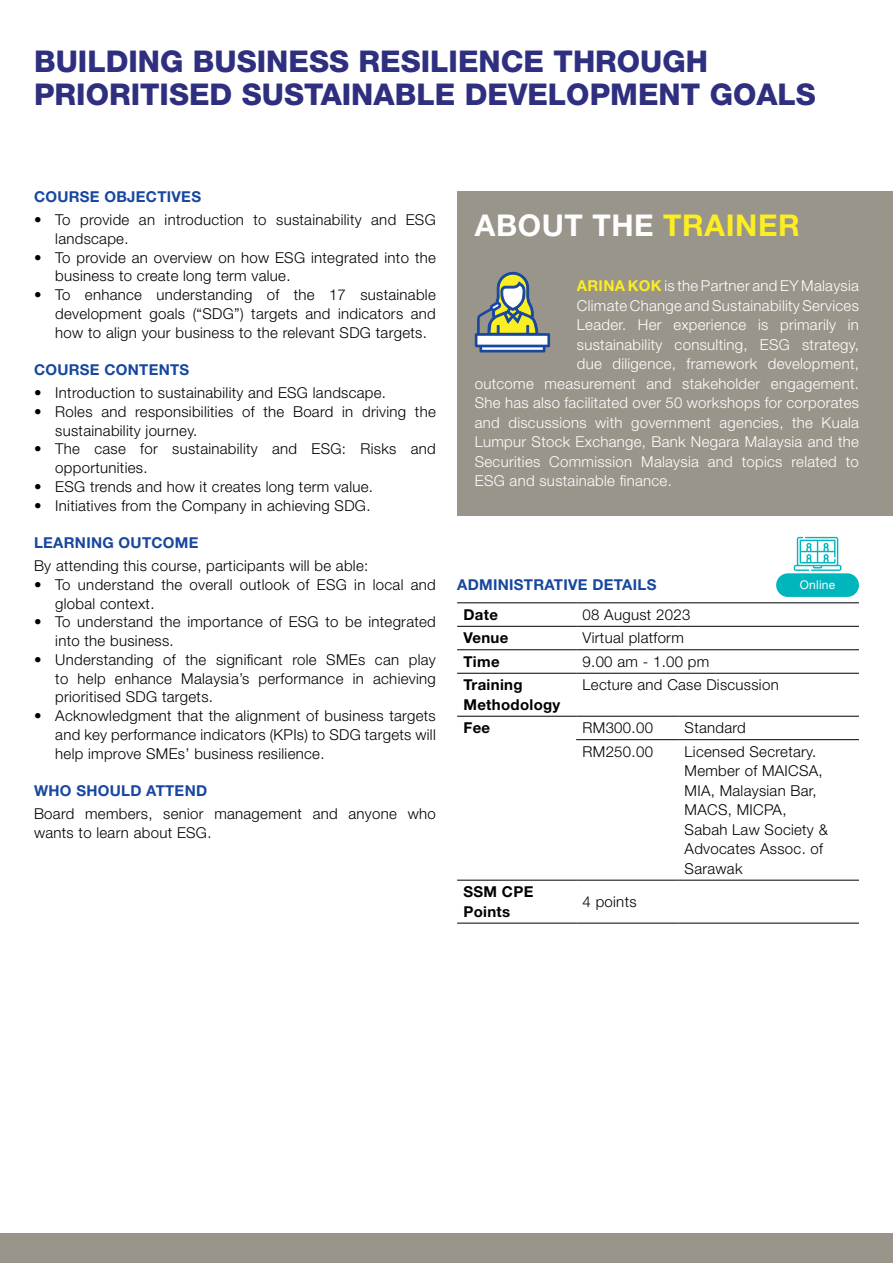
<style>
.page{position:relative;width:893px;height:1263px;background:#fff}
.page>*{position:absolute;margin:0;border:0;box-sizing:border-box;transform-origin:0 0}
.t1{font:800 30px/33px "Helvetica Neue LT Std";color:#2f2f80}
.t2{font:700 30px "Helvetica Neue LT Std";letter-spacing:.02em;color:#fff}
.t3{font:300 15px/18.8px "Helvetica Neue LT Std";letter-spacing:.02em;color:#000}
.t4{font:300 15px "Helvetica Neue LT Std";letter-spacing:.02em;color:#fff}
.t5{font:700 15px "Helvetica Neue LT Std";letter-spacing:.02em;color:#17479e}
.t6{font:700 15px/19.5px "Helvetica Neue LT Std";letter-spacing:.02em;color:#000}
.t7{font:12px "Helvetica Neue LT Std";letter-spacing:.02em;color:#fff}
.s1{color:#fbee23}
.s2{font-weight:700;color:#fbee23}
</style>
<div class="page">
<div style="left:0;top:1233px;width:893px;height:30px;background:#9a958a"></div>
<div style="left:457px;top:191px;width:436px;height:325px;background:#9a958a"></div>
<svg style="left:475px;top:271px;width:75px;height:81px"></svg>
<hr style="left:457px;top:603px;width:119px;height:1px;background:#000">
<hr style="left:576px;top:603px;width:102px;height:1px;background:#000">
<hr style="left:678px;top:603px;width:181px;height:1px;background:#000">
<hr style="left:457px;top:626px;width:119px;height:1px;background:#000">
<hr style="left:576px;top:626px;width:102px;height:1px;background:#000">
<hr style="left:678px;top:626px;width:181px;height:1px;background:#000">
<hr style="left:457px;top:649px;width:119px;height:1px;background:#000">
<hr style="left:576px;top:649px;width:102px;height:1px;background:#000">
<hr style="left:678px;top:649px;width:181px;height:1px;background:#000">
<hr style="left:457px;top:673px;width:119px;height:1px;background:#000">
<hr style="left:576px;top:673px;width:102px;height:1px;background:#000">
<hr style="left:678px;top:673px;width:181px;height:1px;background:#000">
<hr style="left:457px;top:716px;width:119px;height:1px;background:#000">
<hr style="left:576px;top:716px;width:102px;height:1px;background:#000">
<hr style="left:678px;top:716px;width:181px;height:1px;background:#000">
<hr style="left:576px;top:739px;width:102px;height:1px;background:#000">
<hr style="left:678px;top:739px;width:181px;height:1px;background:#000">
<hr style="left:457px;top:880px;width:119px;height:1px;background:#000">
<hr style="left:576px;top:880px;width:102px;height:1px;background:#000">
<hr style="left:678px;top:880px;width:181px;height:1px;background:#000">
<hr style="left:457px;top:923px;width:119px;height:1px;background:#000">
<hr style="left:576px;top:923px;width:102px;height:1px;background:#000">
<hr style="left:678px;top:923px;width:181px;height:1px;background:#000">
<svg style="left:794px;top:537px;width:47px;height:34px"></svg>
<div style="left:776px;top:573px;width:83px;height:24px;background:#00b6bd;border-radius:12px"></div>
<h1 class="t1" style="left:34px;top:45px;width:783px">BUILDING BUSINESS RESILIENCE THROUGH<br>PRIORITISED SUSTAINABLE DEVELOPMENT GOALS</h1>
<p class="t5" style="left:34px;top:187px;width:169px">COURSE OBJECTIVES</p>
<p class="t3" style="left:55px;top:210px;width:382px;text-indent:-21px">• To provide an introduction to sustainability and ESG landscape.</p>
<p class="t3" style="left:55px;top:248px;width:382px;text-indent:-21px">• To provide an overview on how ESG integrated into the business to create long term value.</p>
<p class="t3" style="left:55px;top:285px;width:382px;text-align:justify;text-indent:-21px">• To enhance understanding of the 17 sustainable development goals (“SDG”) targets and indicators and how to align your business to the relevant SDG targets.</p>
<p class="t5" style="left:34px;top:360px;width:157px">COURSE CONTENTS</p>
<p class="t3" style="left:34px;top:383px;width:354px">• Introduction to sustainability and ESG landscape.</p>
<p class="t3" style="left:55px;top:402px;width:382px;text-indent:-21px">• Roles and responsibilities of the Board in driving the sustainability journey.</p>
<p class="t3" style="left:55px;top:439px;width:382px;text-indent:-21px">• The case for sustainability and ESG: Risks and opportunities.</p>
<p class="t3" style="left:34px;top:477px;width:341px">• ESG trends and how it creates long term value.</p>
<p class="t3" style="left:34px;top:496px;width:338px">• Initiatives from the Company in achieving SDG.</p>
<p class="t5" style="left:34px;top:533px;width:166px">LEARNING OUTCOME</p>
<p class="t3" style="left:34px;top:556px;width:336px">By attending this course, participants will be able:</p>
<p class="t3" style="left:55px;top:575px;width:382px;text-indent:-21px">• To understand the overall outlook of ESG in local and global context.</p>
<p class="t3" style="left:55px;top:612px;width:382px;text-indent:-21px">• To understand the importance of ESG to be integrated into the business.</p>
<p class="t3" style="left:55px;top:650px;width:382px;text-align:justify;text-indent:-21px">• Understanding of the significant role SMEs can play to help enhance Malaysia’s performance in achieving prioritised SDG targets.</p>
<p class="t3" style="left:55px;top:706px;width:382px;text-align:justify;text-indent:-21px">• Acknowledgment that the alignment of business targets and key performance indicators (KPIs) to SDG targets will help improve SMEs’ business resilience.</p>
<p class="t5" style="left:34px;top:781px;width:175px">WHO SHOULD ATTEND</p>
<p class="t3" style="left:34px;top:804px;width:403px">Board members, senior management and anyone who wants to learn about ESG.</p>
<h1 class="t2" style="left:475px;top:207px;width:326px">ABOUT THE <span class="s1">TRAINER</span></h1>
<p class="t4" style="left:577px;top:277px;width:284px"><span class="s2">ARINA KOK</span> is the Partner and EY Malaysia</p>
<p class="t4" style="left:577px;top:296px;width:284px">Climate Change and Sustainability Services</p>
<p class="t4" style="left:577px;top:316px;width:284px">Leader. Her experience is primarily in</p>
<p class="t4" style="left:577px;top:335px;width:284px">sustainability consulting, ESG strategy,</p>
<p class="t4" style="left:577px;top:355px;width:284px">due diligence, framework development,</p>
<p class="t4" style="left:475px;top:374px;width:386px">outcome measurement and stakeholder engagement.</p>
<p class="t4" style="left:475px;top:394px;width:386px">She has also facilitated over 50 workshops for corporates</p>
<p class="t4" style="left:475px;top:413px;width:386px">and discussions with government agencies, the Kuala</p>
<p class="t4" style="left:475px;top:433px;width:386px">Lumpur Stock Exchange, Bank Negara Malaysia and the</p>
<p class="t4" style="left:475px;top:452px;width:386px">Securities Commission Malaysia and topics related to</p>
<p class="t4" style="left:475px;top:472px;width:199px">ESG and sustainable finance.</p>
<p class="t5" style="left:457px;top:575px;width:201px">ADMINISTRATIVE DETAILS</p>
<p class="t6" style="left:463px;top:604px;width:36px">Date</p>
<p class="t3" style="left:583px;top:605px;width:109px">08 August 2023</p>
<p class="t6" style="left:463px;top:628px;width:46px">Venue</p>
<p class="t3" style="left:583px;top:628px;width:103px">Virtual platform</p>
<p class="t6" style="left:463px;top:651px;width:38px">Time</p>
<p class="t3" style="left:583px;top:652px;width:128px">9.00 am - 1.00 pm</p>
<p class="t6" style="left:463px;top:675px;width:98px">Training<br>Methodology</p>
<p class="t3" style="left:583px;top:675px;width:198px">Lecture and Case Discussion</p>
<p class="t6" style="left:463px;top:718px;width:28px">Fee</p>
<p class="t3" style="left:583px;top:718px;width:72px">RM300.00</p>
<p class="t3" style="left:685px;top:718px;width:63px">Standard</p>
<p class="t3" style="left:583px;top:742px;width:72px">RM250.00</p>
<p class="t3" style="left:685px;top:741px;width:145px;line-height:19.5px">Licensed Secretary.<br>Member of MAICSA,<br>MIA, Malaysian Bar,<br>MACS, MICPA,<br>Sabah Law Society &amp;<br>Advocates Assoc. of<br>Sarawak</p>
<p class="t6" style="left:463px;top:882px;width:71px">SSM CPE<br>Points</p>
<p class="t3" style="left:583px;top:892px;width:56px">4 points</p>
<p class="t7" style="left:800px;top:578px;width:37px">Online</p>
</div>
